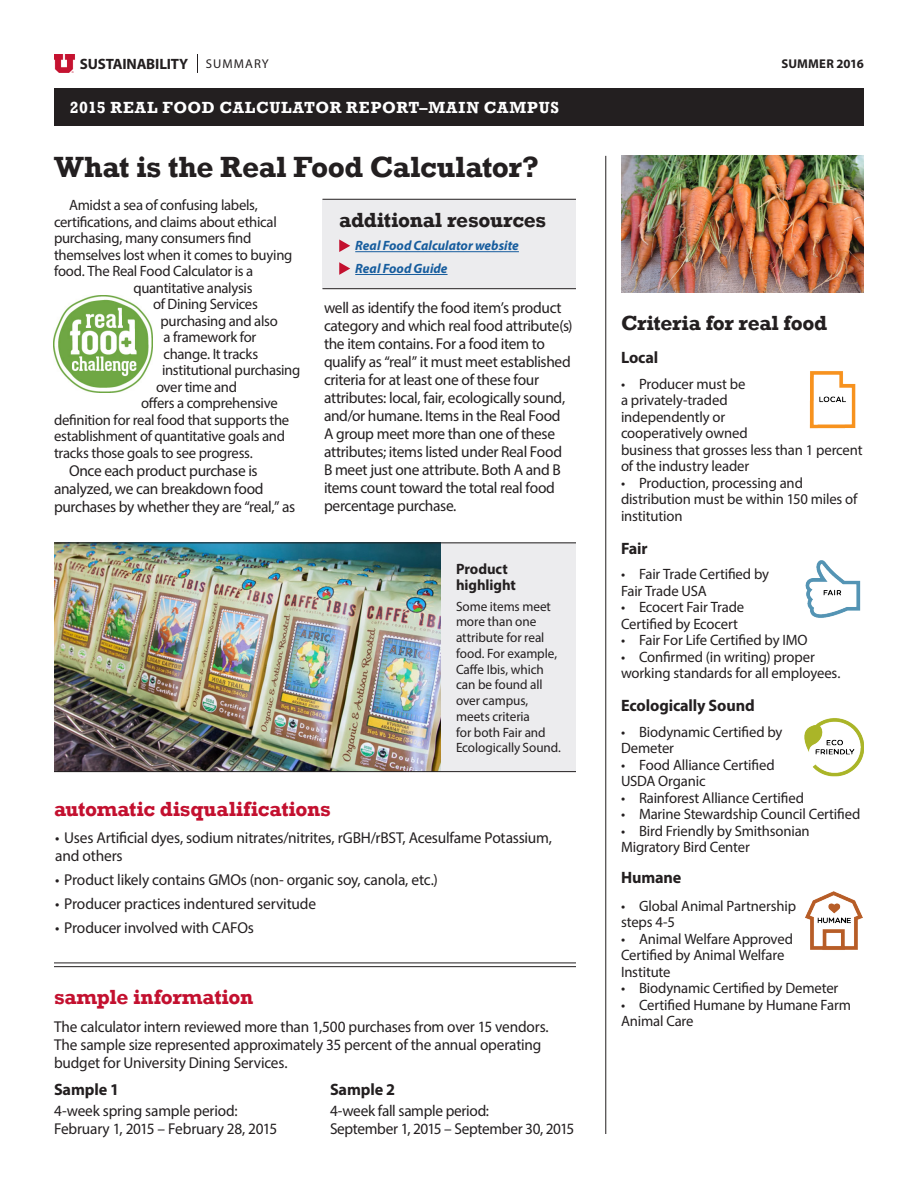
<style>
.page{position:relative;width:918px;height:1188px;background:#fff}
.page>*{position:absolute;margin:0;border:0;box-sizing:border-box;transform-origin:0 0}
.t1{font:700 30px "Rockwell";letter-spacing:-.015em;color:#231f20}
.t2{font:700 21px "Rockwell";letter-spacing:-.015em;color:#c3102f}
.t3{font:700 21px "Rockwell";letter-spacing:-.015em;color:#231f20}
.quote{font:700 16.5px "Myriad Pro";letter-spacing:-.01em;color:#231f20}
.t4{font:700 16.5px "Rockwell";letter-spacing:.045em;color:#fff}
.quote-2{font:15.75px/18px "Myriad Pro";letter-spacing:-.02em;color:#231f20}
.quote-3{font:15px/16.5px "Myriad Pro";letter-spacing:-.015em;color:#231f20}
.quote-4{font:700 15px/16.5px "Myriad Pro";letter-spacing:-.005em;color:#231f20}
.quote-5{font:13.5px/15.8px "Myriad Pro";letter-spacing:-.005em;color:#231f20}
.t5{font:italic 700 13.5px "Myriad Pro";color:#175d9e}
.t6{font:700 12.75px "Myriad Pro";letter-spacing:.005em;color:#231f20}
.t7{font:12.75px "Myriad Pro";letter-spacing:.08em;color:#231f20}
</style>
<div class="page">
<div style="left:54px;top:543px;width:522px;height:229px;background:#ececee"></div>
<img style="left:54px;top:296px;width:98px;height:97px">
<img style="left:54px;top:54px;width:21px;height:19px">
<svg style="left:197px;top:54px;width:1px;height:19px"></svg>
<hr style="left:606px;top:156px;width:1px;height:978px;background:#231f20">
<div style="left:54px;top:88px;width:809px;height:38px;background:#231f20"></div>
<img style="left:621px;top:156px;width:243px;height:136px">
<img style="left:54px;top:544px;width:387px;height:227px">
<div style="left:322px;top:199px;width:254px;height:90px;background:#ececee"></div>
<hr style="left:322px;top:199px;width:254px;height:1px;background:#231f20">
<hr style="left:322px;top:288px;width:254px;height:1px;background:#231f20">
<hr style="left:355px;top:251px;width:164px;height:1px;background:#175d9e">
<svg style="left:339px;top:239px;width:11px;height:13px"></svg>
<hr style="left:355px;top:274px;width:93px;height:1px;background:#175d9e">
<svg style="left:339px;top:262px;width:11px;height:13px"></svg>
<hr style="left:54px;top:543px;width:522px;height:1px;background:#231f20">
<hr style="left:54px;top:771px;width:522px;height:1px;background:#231f20">
<hr style="left:54px;top:963px;width:522px;height:1px;background:#231f20">
<hr style="left:54px;top:966px;width:522px;height:1px;background:#231f20">
<img style="left:809px;top:371px;width:47px;height:58px">
<img style="left:805px;top:560px;width:56px;height:58px">
<img style="left:804px;top:718px;width:60px;height:59px">
<img style="left:805px;top:891px;width:58px;height:59px">
<p class="quote-4" style="left:80px;top:55px;width:110px">SUSTAINABILITY</p>
<p class="t7" style="left:206px;top:56px;width:64px">SUMMARY</p>
<p class="t6" style="left:782px;top:56px;width:84px">SUMMER 2016</p>
<p class="t4" style="left:70px;top:97px;width:491px">2015 REAL FOOD CALCULATOR REPORT–MAIN CAMPUS</p>
<p class="t1" style="left:54px;top:148px;width:486px">What is the Real Food Calculator?</p>
<p class="quote-3" style="left:69px;top:197px;width:190px">Amidst a sea of confusing labels,</p>
<p class="quote-3" style="left:54px;top:213px;width:224px">certifications, and claims about ethical</p>
<p class="quote-3" style="left:54px;top:230px;width:199px">purchasing, many consumers find</p>
<p class="quote-3" style="left:54px;top:246px;width:240px">themselves lost when it comes to buying</p>
<p class="quote-3" style="left:54px;top:263px;width:201px">food. The Real Food Calculator is a</p>
<p class="quote-3" style="left:134px;top:279px;width:121px">quantitative analysis</p>
<p class="quote-3" style="left:153px;top:296px;width:106px">of Dining Services</p>
<p class="quote-3" style="left:160px;top:312px;width:119px">purchasing and also</p>
<p class="quote-3" style="left:164px;top:329px;width:94px">a framework for</p>
<p class="quote-3" style="left:164px;top:345px;width:96px">change. It tracks</p>
<p class="quote-3" style="left:162px;top:362px;width:140px">institutional purchasing</p>
<p class="quote-3" style="left:156px;top:378px;width:83px">over time and</p>
<p class="quote-3" style="left:141px;top:395px;width:138px">offers a comprehensive</p>
<p class="quote-3" style="left:54px;top:411px;width:237px">definition for real food that supports the</p>
<p class="quote-3" style="left:54px;top:428px;width:233px">establishment of quantitative goals and</p>
<p class="quote-3" style="left:54px;top:444px;width:200px">tracks those goals to see progress.</p>
<p class="quote-2" style="left:54px;top:461px;width:243px;text-indent:15px">Once each product purchase is analyzed, we can breakdown food purchases by whether they are “real,” as</p>
<p class="t3" style="left:339px;top:208px;width:209px">additional resources</p>
<p class="t5" style="left:355px;top:237px;width:165px">Real Food Calculator website</p>
<p class="t5" style="left:355px;top:260px;width:94px">Real Food Guide</p>
<p class="quote-2" style="left:324px;top:299px;width:250px">well as identify the food item’s product category and which real food attribute(s) the item contains. For a food item to qualify as “real” it must meet established criteria for at least one of these four attributes: local, fair, ecologically sound, and/or humane. Items in the Real Food A group meet more than one of these attributes; items listed under Real Food B meet just one attribute. Both A and B items count toward the total real food percentage purchase.</p>
<p class="t2" style="left:54px;top:797px;width:278px">automatic disqualifications</p>
<p class="quote-4" style="left:456px;top:560px;width:61px">Product highlight</p>
<p class="quote-5" style="left:456px;top:598px;width:107px">Some items meet more than one attribute for real food. For example,<br>Caffe Ibis, which can be found all over campus, meets criteria<br>for both Fair and<br>Ecologically Sound.</p>
<p class="quote-2" style="left:55px;top:829px;width:498px">• Uses Artificial dyes, sodium nitrates/nitrites, rGBH/rBST, Acesulfame Potassium, and others</p>
<p class="quote-2" style="left:55px;top:871px;width:384px">• Product likely contains GMOs (non- organic soy, canola, etc.)</p>
<p class="quote-2" style="left:55px;top:895px;width:263px">• Producer practices indentured servitude</p>
<p class="quote-2" style="left:55px;top:919px;width:200px">• Producer involved with CAFOs</p>
<p class="t2" style="left:54px;top:984px;width:201px">sample information</p>
<p class="quote-2" style="left:54px;top:1017px;width:496px">The calculator intern reviewed more than 1,500 purchases from over 15 vendors.<br>The sample size represented approximately 35 percent of the annual operating budget for University Dining Services.</p>
<p class="quote" style="left:54px;top:1079px;width:67px">Sample 1</p>
<p class="quote-2" style="left:54px;top:1101px;width:225px">4-week spring sample period:<br>February 1, 2015 – February 28, 2015</p>
<p class="quote" style="left:330px;top:1079px;width:67px">Sample 2</p>
<p class="quote-2" style="left:330px;top:1101px;width:246px">4-week fall sample period:<br>September 1, 2015 – September 30, 2015</p>
<p class="t3" style="left:621px;top:310px;width:208px">Criteria for real food</p>
<p class="quote" style="left:621px;top:347px;width:39px">Local</p>
<p class="quote-3" style="left:621px;top:375px;width:243px">• Producer must be<br>a privately-traded<br>independently or<br>cooperatively owned<br>business that grosses less than 1 percent of the industry leader</p>
<p class="quote-3" style="left:621px;top:474px;width:238px">• Production, processing and distribution must be within 150 miles of institution</p>
<p class="quote" style="left:621px;top:537px;width:28px">Fair</p>
<p class="quote-3" style="left:621px;top:565px;width:150px">• Fair Trade Certified by<br>Fair Trade USA</p>
<p class="quote-3" style="left:621px;top:598px;width:125px">• Ecocert Fair Trade<br>Certified by Ecocert</p>
<p class="quote-3" style="left:621px;top:631px;width:188px">• Fair For Life Certified by IMO</p>
<p class="quote-3" style="left:621px;top:648px;width:221px">• Confirmed (in writing) proper working standards for all employees.</p>
<p class="quote" style="left:621px;top:694px;width:135px">Ecologically Sound</p>
<p class="quote-3" style="left:621px;top:723px;width:163px">• Biodynamic Certified by<br>Demeter</p>
<p class="quote-3" style="left:621px;top:756px;width:155px">• Food Alliance Certified<br>USDA Organic</p>
<p class="quote-3" style="left:621px;top:789px;width:185px">• Rainforest Alliance Certified</p>
<p class="quote-3" style="left:621px;top:805px;width:241px">• Marine Stewardship Council Certified</p>
<p class="quote-3" style="left:621px;top:822px;width:190px">• Bird Friendly by Smithsonian<br>Migratory Bird Center</p>
<p class="quote" style="left:621px;top:867px;width:62px">Humane</p>
<p class="quote-3" style="left:621px;top:897px;width:177px">• Global Animal Partnership steps 4-5</p>
<p class="quote-3" style="left:621px;top:930px;width:174px">• Animal Welfare Approved<br>Certified by Animal Welfare<br>Institute</p>
<p class="quote-3" style="left:621px;top:979px;width:219px">• Biodynamic Certified by Demeter</p>
<p class="quote-3" style="left:621px;top:996px;width:231px">• Certified Humane by Humane Farm<br>Animal Care</p>
</div>
